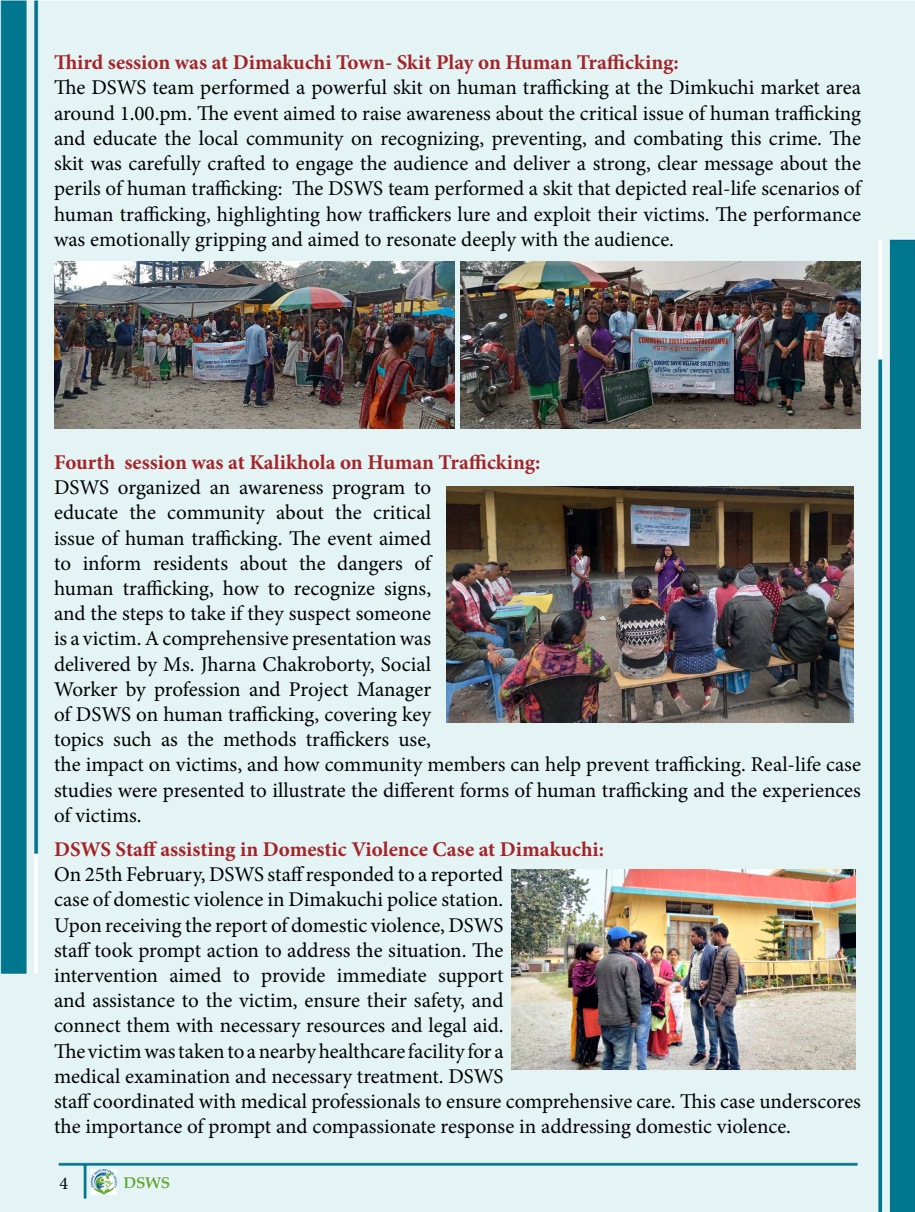
<style>
.page{position:relative;width:915px;height:1212px;background:#fff}
.page>*{position:absolute;margin:0;border:0;box-sizing:border-box;transform-origin:0 0}
.t1{font:21px/25.2px "Minion Pro";color:#000}
.t2{font:700 21px "Minion Pro";color:#a42428}
.t3{font:18px "Minion Pro";color:#000}
</style>
<div class="page">
<img style="left:0;top:0;width:914px;height:1212px">
<img style="left:54px;top:262px;width:400px;height:166px">
<img style="left:460px;top:262px;width:400px;height:166px">
<img style="left:447px;top:486px;width:406px;height:237px">
<img style="left:511px;top:869px;width:343px;height:200px">
<p class="t2" style="left:54px;top:48px;width:626px">Third session was at Dimakuchi Town- Skit Play on Human Trafficking:</p>
<p class="t1" style="left:54px;top:75px;width:808px;text-align:justify">The DSWS team performed a powerful skit on human trafficking at the Dimkuchi market area around 1.00.pm. The event aimed to raise awareness about the critical issue of human trafficking and educate the local community on recognizing, preventing, and combating this crime. The skit was carefully crafted to engage the audience and deliver a strong, clear message about the perils of human trafficking: The DSWS team performed a skit that depicted real-life scenarios of human trafficking, highlighting how traffickers lure and exploit their victims. The performance was emotionally gripping and aimed to resonate deeply with the audience.</p>
<p class="t2" style="left:54px;top:447px;width:488px">Fourth session was at Kalikhola on Human Trafficking:</p>
<p class="t1" style="left:54px;top:475px;width:808px">DSWS organized an awareness program to<br>educate the community about the critical<br>issue of human trafficking. The event aimed<br>to inform residents about the dangers of<br>human trafficking, how to recognize signs,<br>and the steps to take if they suspect someone<br>is a victim. A comprehensive presentation was<br>delivered by Ms. Jharna Chakroborty, Social<br>Worker by profession and Project Manager<br>of DSWS on human trafficking, covering key<br>topics such as the methods traffickers use,<br>the impact on victims, and how community members can help prevent trafficking. Real-life case studies were presented to illustrate the different forms of human trafficking and the experiences of victims.</p>
<p class="t2" style="left:54px;top:834px;width:551px">DSWS Staff assisting in Domestic Violence Case at Dimakuchi:</p>
<p class="t1" style="left:54px;top:862px;width:808px">On 25th February, DSWS staff responded to a reported<br>case of domestic violence in Dimakuchi police station.<br>Upon receiving the report of domestic violence, DSWS<br>staff took prompt action to address the situation. The<br>intervention aimed to provide immediate support<br>and assistance to the victim, ensure their safety, and<br>connect them with necessary resources and legal aid.<br>The victim was taken to a nearby healthcare facility for a<br>medical examination and necessary treatment. DSWS<br>staff coordinated with medical professionals to ensure comprehensive care. This case underscores the importance of prompt and compassionate response in addressing domestic violence.</p>
<p class="t3" style="left:60px;top:1171px;width:10px">4</p>
</div>
